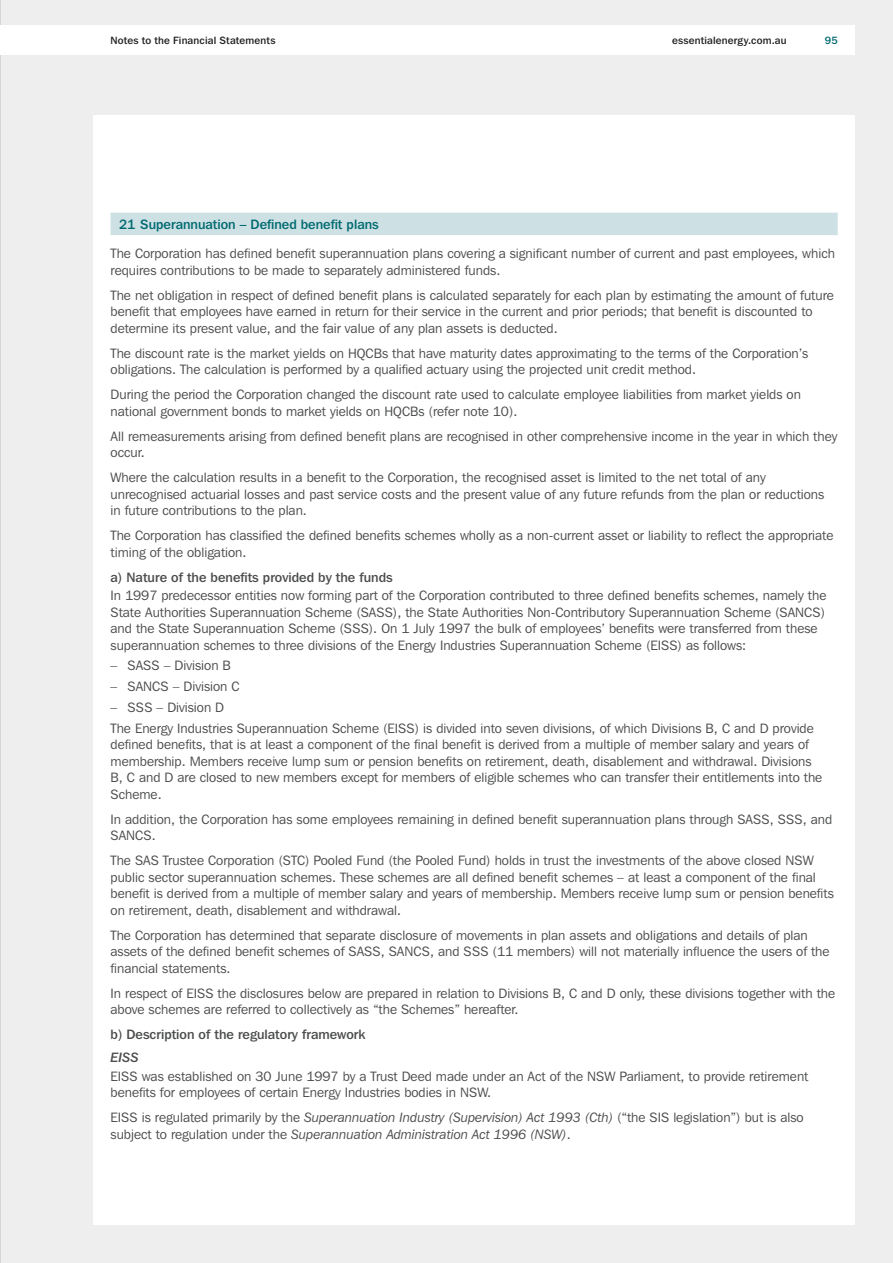
<style>
.page{position:relative;width:893px;height:1263px;background:#eeeeef}
.page>*{position:absolute;margin:0;border:0;box-sizing:border-box;transform-origin:0 0}
.Body_Text{font:13.5px/16.5px "Franklin Gothic IT Cby BT";color:#4b4c4d}
.H3_Medium__4{font:500 13.5px "Franklin Gothic IT Cby BT";color:#4b4c4d}
.Bullets{font:13.5px "Franklin Gothic IT Cby BT";color:#4b4c4d}
.H1_Notes__3{font:500 13.5px "Franklin Gothic IT Cby BT";color:#006a71}
.H4_Med_Italic__0{font:13.5px "Franklin Gothic IT Cby BT Med Ital";color:#4b4c4d}
.t1{font:500 10.5px "Franklin Gothic IT Cby BT";letter-spacing:.015em;color:#231f20}
.t2{font:500 10.5px "Franklin Gothic IT Cby BT";color:#006a71}
.s1{font-style:italic}
</style>
<div class="page">
<hr style="left:0;top:0;width:1px;height:1263px;background:#bcbdc0">
<div style="left:0;top:26px;width:855px;height:29px;background:#fff"></div>
<div style="left:94px;top:115px;width:761px;height:1110px;background:#fff"></div>
<div style="left:111px;top:213px;width:727px;height:22px;background:#cde0e3"></div>
<p class="t1" style="left:111px;top:34px;width:166px">Notes to the Financial Statements</p>
<p class="t1" style="left:672px;top:34px;width:116px">essentialenergy.com.au</p>
<p class="t2" style="left:825px;top:34px;width:14px">95</p>
<p class="H1_Notes__3" style="left:119px;top:216px;width:261px">21 Superannuation – Defined benefit plans</p>
<p class="Body_Text" style="left:111px;top:245px;width:726px">The Corporation has defined benefit superannuation plans covering a significant number of current and past employees, which requires contributions to be made to separately administered funds.</p>
<p class="Body_Text" style="left:111px;top:286px;width:725px">The net obligation in respect of defined benefit plans is calculated separately for each plan by estimating the amount of future benefit that employees have earned in return for their service in the current and prior periods; that benefit is discounted to determine its present value, and the fair value of any plan assets is deducted.</p>
<p class="Body_Text" style="left:111px;top:344px;width:699px">The discount rate is the market yields on HQCBs that have maturity dates approximating to the terms of the Corporation’s obligations. The calculation is performed by a qualified actuary using the projected unit credit method.</p>
<p class="Body_Text" style="left:111px;top:386px;width:692px">During the period the Corporation changed the discount rate used to calculate employee liabilities from market yields on national government bonds to market yields on HQCBs (refer note 10).</p>
<p class="Body_Text" style="left:111px;top:427px;width:728px">All remeasurements arising from defined benefit plans are recognised in other comprehensive income in the year in which they occur.</p>
<p class="Body_Text" style="left:111px;top:469px;width:715px">Where the calculation results in a benefit to the Corporation, the recognised asset is limited to the net total of any unrecognised actuarial losses and past service costs and the present value of any future refunds from the plan or reductions in future contributions to the plan.</p>
<p class="Body_Text" style="left:111px;top:527px;width:724px">The Corporation has classified the defined benefits schemes wholly as a non-current asset or liability to reflect the appropriate timing of the obligation.</p>
<p class="H3_Medium__4" style="left:111px;top:568px;width:284px">a) Nature of the benefits provided by the funds</p>
<p class="Body_Text" style="left:111px;top:587px;width:717px">In 1997 predecessor entities now forming part of the Corporation contributed to three defined benefits schemes, namely the State Authorities Superannuation Scheme (SASS), the State Authorities Non-Contributory Superannuation Scheme (SANCS) and the State Superannuation Scheme (SSS). On 1 July 1997 the bulk of employees’ benefits were transferred from these superannuation schemes to three divisions of the Energy Industries Superannuation Scheme (EISS) as follows:</p>
<p class="Bullets" style="left:111px;top:657px;width:122px">– SASS – Division B</p>
<p class="Bullets" style="left:111px;top:678px;width:131px">– SANCS – Division C</p>
<p class="Bullets" style="left:111px;top:699px;width:115px">– SSS – Division D</p>
<p class="Body_Text" style="left:111px;top:719px;width:713px">The Energy Industries Superannuation Scheme (EISS) is divided into seven divisions, of which Divisions B, C and D provide defined benefits, that is at least a component of the final benefit is derived from a multiple of member salary and years of membership. Members receive lump sum or pension benefits on retirement, death, disablement and withdrawal. Divisions B, C and D are closed to new members except for members of eligible schemes who can transfer their entitlements into the Scheme.</p>
<p class="Body_Text" style="left:111px;top:810px;width:723px">In addition, the Corporation has some employees remaining in defined benefit superannuation plans through SASS, SSS, and<br>SANCS.</p>
<p class="Body_Text" style="left:111px;top:852px;width:725px">The SAS Trustee Corporation (STC) Pooled Fund (the Pooled Fund) holds in trust the investments of the above closed NSW public sector superannuation schemes. These schemes are all defined benefit schemes – at least a component of the final benefit is derived from a multiple of member salary and years of membership. Members receive lump sum or pension benefits on retirement, death, disablement and withdrawal.</p>
<p class="Body_Text" style="left:111px;top:926px;width:721px">The Corporation has determined that separate disclosure of movements in plan assets and obligations and details of plan assets of the defined benefit schemes of SASS, SANCS, and SSS (11 members) will not materially influence the users of the financial statements.</p>
<p class="Body_Text" style="left:111px;top:984px;width:726px">In respect of EISS the disclosures below are prepared in relation to Divisions B, C and D only, these divisions together with the above schemes are referred to collectively as “the Schemes” hereafter.</p>
<p class="H3_Medium__4" style="left:111px;top:1026px;width:256px">b) Description of the regulatory framework</p>
<p class="H4_Med_Italic__0" style="left:111px;top:1049px;width:30px">EISS</p>
<p class="Body_Text" style="left:111px;top:1067px;width:699px">EISS was established on 30 June 1997 by a Trust Deed made under an Act of the NSW Parliament, to provide retirement benefits for employees of certain Energy Industries bodies in NSW.</p>
<p class="Body_Text" style="left:111px;top:1109px;width:695px">EISS is regulated primarily by the <span class="s1">Superannuation Industry (Supervision) Act 1993 (Cth)</span> (“the SIS legislation”) but is also subject to regulation under the <span class="s1">Superannuation Administration Act 1996 (NSW)</span>.</p>
</div>
